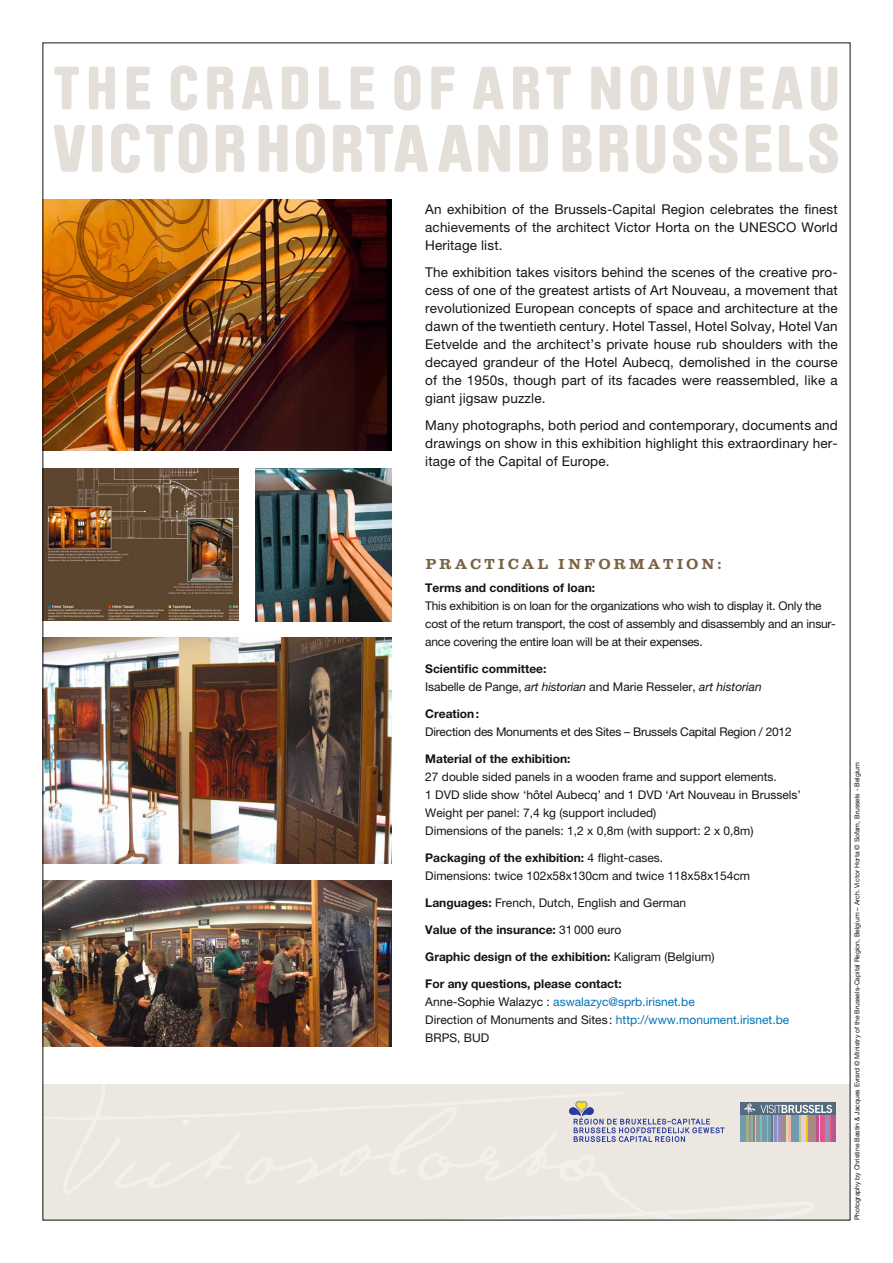
<style>
.page{position:relative;width:893px;height:1263px;background:#fff}
.page>*{position:absolute;margin:0;border:0;box-sizing:border-box;transform-origin:0 0}
.t1{font:900 66px "Brauer Neue";letter-spacing:.045em;color:#e4dfd9}
.t2{font:900 60px "Brauer Neue";letter-spacing:.1em;color:#e4dfd9}
.t3{font:700 15px "Clarendon FS";letter-spacing:.215em;color:#796345}
.t4{font:13.5px/18px "Helvetica Neue LT Pro";letter-spacing:.01em;color:#141415;text-align:justify}
.t5{font:12px/18px "Helvetica Neue LT Pro";color:#141415}
.t6{font:12px/18px "Helvetica Neue LT Pro";letter-spacing:-.02em;color:#141415}
.t7{font:700 12px "Helvetica Neue LT Pro";color:#141415}
.t8{font:6.75px "Helvetica Neue LT Pro";color:#141415}
.s1{font-weight:700}
.s2{font-style:italic}
.s3{font-weight:400}
.s4{color:#0074b8}
</style>
<div class="page">
<img style="left:45px;top:638px;width:346px;height:225px">
<img style="left:45px;top:880px;width:346px;height:166px">
<img style="left:255px;top:468px;width:136px;height:153px">
<img style="left:45px;top:468px;width:193px;height:152px">
<img style="left:45px;top:200px;width:346px;height:251px">
<div style="left:43px;top:1084px;width:807px;height:136px;background:#ece7e1"></div>
<div style="left:740px;top:1102px;width:96px;height:13px;background:#55697f"></div>
<div style="left:831px;top:1115px;width:5px;height:26px;background:#bd548c"></div>
<div style="left:740px;top:1115px;width:6px;height:26px;background:#729baf"></div>
<svg style="left:744px;top:1103px;width:88px;height:38px"></svg>
<svg style="left:569px;top:1101px;width:156px;height:41px"></svg>
<h2 class="t2" style="left:53px;top:53px;width:788px">THE CRADLE OF ART NOUVEAU</h2>
<h1 class="t1" style="left:53px;top:110px;width:788px">VICTOR HORTA AND BRUSSELS</h1>
<p class="t4" style="left:425px;top:200px;width:414px">An exhibition of the Brussels-Capital Region celebrates the finest achievements of the architect Victor Horta on the UNESCO World Heritage list.</p>
<p class="t4" style="left:425px;top:263px;width:414px">The exhibition takes visitors behind the scenes of the creative pro&shy;cess of one of the greatest artists of Art Nouveau, a movement that revolutionized European concepts of space and architecture at the dawn of the twentieth century. Hotel Tassel, Hotel Solvay, Hotel Van Eetvelde and the architect’s private house rub shoulders with the decayed grandeur of the Hotel Aubecq, demolished in the course of the 1950s, though part of its facades were reassembled, like a giant jigsaw puzzle.</p>
<p class="t4" style="left:425px;top:415px;width:414px">Many photographs, both period and contemporary, documents and drawings on show in this exhibition highlight this extraordinary her&shy;itage of the Capital of Europe.</p>
<p class="t3" style="left:425px;top:555px;width:298px">PRACTICAL INFORMATION:</p>
<p class="t7" style="left:425px;top:580px;width:171px">Terms and conditions of loan:</p>
<p class="t6" style="left:425px;top:596px;width:412px">This exhibition is on loan for the organizations who wish to display it. Only the cost of the return transport, the cost of assembly and disassembly and an insur&shy;ance covering the entire loan will be at their expenses.</p>
<p class="t5" style="left:425px;top:659px;width:338px"><span class="s1">Scientific committee:<br></span>Isabelle de Pange, <span class="s2">art historian</span> and Marie Resseler, <span class="s2">art historian</span></p>
<p class="t7" style="left:425px;top:706px;width:55px">Creation:</p>
<p class="t6" style="left:425px;top:722px;width:368px">Direction des Monuments et des Sites – Brussels Capital Region / 2012</p>
<p class="t7" style="left:425px;top:751px;width:147px">Material of the exhibition:</p>
<p class="t5" style="left:425px;top:767px;width:377px">27 double sided panels in a wooden frame and support elements.<br>1 DVD slide show ‘hôtel Aubecq’ and 1 DVD ‘Art Nouveau in Brussels’ Weight per panel: 7,4 kg (support included)<br>Dimensions of the panels: 1,2 x 0,8m (with support: 2 x 0,8m)</p>
<p class="t5" style="left:425px;top:848px;width:326px"><span class="s1">Packaging of the exhibition:</span> 4 flight-cases.<br>Dimensions: twice 102x58x130cm and twice 118x58x154cm</p>
<p class="t5" style="left:425px;top:893px;width:262px"><span class="s1">Languages:</span> French, Dutch, English and German</p>
<p class="t7" style="left:425px;top:922px;width:198px">Value of the insurance: <span class="s3">31000 euro</span></p>
<p class="t7" style="left:425px;top:949px;width:291px">Graphic design of the exhibition: <span class="s3">Kaligram (Belgium)</span></p>
<p class="t5" style="left:425px;top:974px;width:366px"><span class="s1">For any questions, please contact:<br></span>Anne-Sophie Walazyc : <span class="s4">aswalazyc@sprb.irisnet.be<br></span>Direction of Monuments and Sites : <span class="s4">http://www.monument.irisnet.be </span>BRPS, BUD</p>
<p class="t8" style="left:853px;top:1220px;width:460px;rotate:-90deg">Photography by Christine Bastin &amp; Jacques Evrard © Ministry of the Brussels-Capital Region, Belgium – Arch. Victor Horta © Sofam, Brussels - Belgium</p>
</div>
